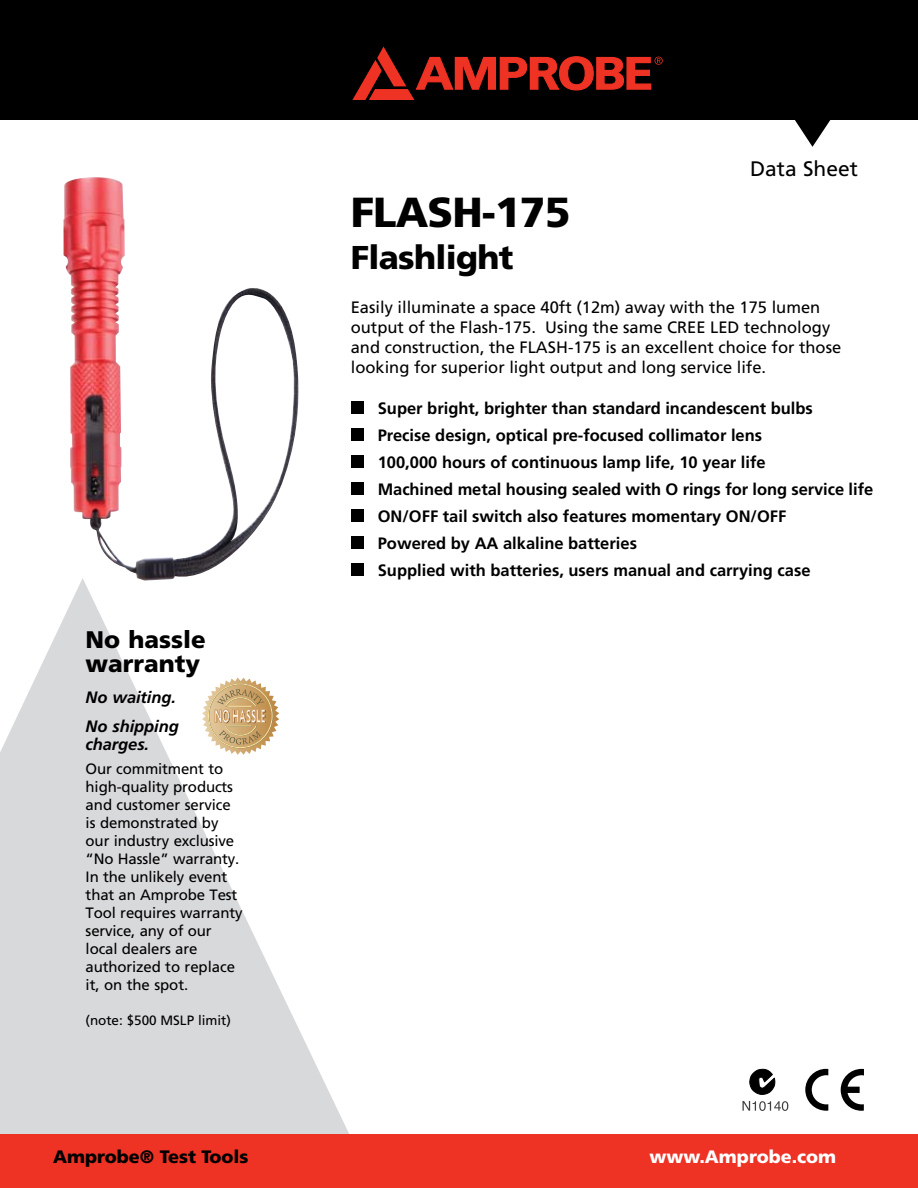
<style>
.page{position:relative;width:918px;height:1188px;background:#fff}
.page>*{position:absolute;margin:0;border:0;box-sizing:border-box;transform-origin:0 0}
.t1{font:900 42px "Frutiger";letter-spacing:-.02em;color:#000}
.t2{font:900 33px "Frutiger";letter-spacing:-.02em;color:#000}
.t3{font:900 24px/24px "Frutiger";color:#000}
.t4{font:21px "Frutiger";color:#000}
.t5{font:900 18px "Frutiger";color:#000}
.t6{font:900 18px "Frutiger";color:#fff}
.t7{font:700 16.5px/27px "Frutiger";color:#000}
.t8{font:16.5px/19.8px "Frutiger";color:#000}
.t9{font:italic 700 16.5px/28.5px "Frutiger";letter-spacing:-.005em;color:#000}
.t10{font:15px/18px "Frutiger";letter-spacing:-.01em;color:#000}
.t11{font:13.5px "Frutiger";letter-spacing:-.005em;color:#000}
</style>
<div class="page">
<svg style="left:0;top:583px;width:349px;height:551px;fill:#d8d9db"></svg>
<svg style="left:202px;top:678px;width:77px;height:77px"></svg>
<div style="left:0;top:1134px;width:918px;height:54px;background:#ee3224"></div>
<div style="left:0;top:0;width:918px;height:120px;background:#000"></div>
<svg style="left:795px;top:120px;width:36px;height:27px"></svg>
<svg style="left:352px;top:47px;width:311px;height:53px"></svg>
<div style="left:351px;top:401px;width:12px;height:13px;background:#000"></div>
<div style="left:351px;top:428px;width:12px;height:13px;background:#000"></div>
<div style="left:351px;top:455px;width:12px;height:13px;background:#000"></div>
<div style="left:351px;top:482px;width:12px;height:13px;background:#000"></div>
<div style="left:351px;top:509px;width:12px;height:13px;background:#000"></div>
<div style="left:351px;top:536px;width:12px;height:13px;background:#000"></div>
<div style="left:351px;top:563px;width:12px;height:13px;background:#000"></div>
<svg style="left:841px;top:1069px;width:23px;height:42px"></svg>
<svg style="left:805px;top:1069px;width:23px;height:42px"></svg>
<svg style="left:742px;top:1069px;width:46px;height:42px"></svg>
<img style="left:63px;top:177px;width:236px;height:406px">
<h1 class="t1" style="left:351px;top:187px;width:221px">FLASH-175</h1>
<p class="t4" style="left:750px;top:156px;width:109px">Data Sheet</p>
<h2 class="t2" style="left:351px;top:238px;width:164px">Flashlight</h2>
<p class="t8" style="left:351px;top:298px;width:492px">Easily illuminate a space 40ft (12m) away with the 175 lumen output of the Flash-175. Using the same CREE LED technology and construction, the FLASH-175 is an excellent choice for those looking for superior light output and long service life.</p>
<h3 class="t3" style="left:86px;top:627px;width:122px">No hassle warranty</h3>
<p class="t9" style="left:86px;top:683px;width:95px">No waiting.<br>No shipping</p>
<p class="t9" style="left:86px;top:730px;width:65px">charges.</p>
<p class="t10" style="left:86px;top:760px;width:158px">Our commitment to high-quality products and customer service is demonstrated by our industry exclusive “No Hassle” warranty.<br>In the unlikely event that an Amprobe Test<br>Tool requires warranty service, any of our local dealers are authorized to replace it, on the spot.</p>
<p class="t11" style="left:86px;top:1012px;width:147px">(note: $500 MSLP limit)</p>
<p class="t7" style="left:378px;top:394px;width:497px">Super bright, brighter than standard incandescent bulbs<br>Precise design, optical pre-focused collimator lens<br>100,000 hours of continuous lamp life, 10 year life<br>Machined metal housing sealed with O rings for long service life ON/OFF tail switch also features momentary ON/OFF<br>Powered by AA alkaline batteries<br>Supplied with batteries, users manual and carrying case</p>
<p class="t5" style="left:53px;top:1146px;width:197px">Amprobe® Test Tools</p>
<p class="t6" style="left:650px;top:1146px;width:188px">www.Amprobe.com</p>
</div>
